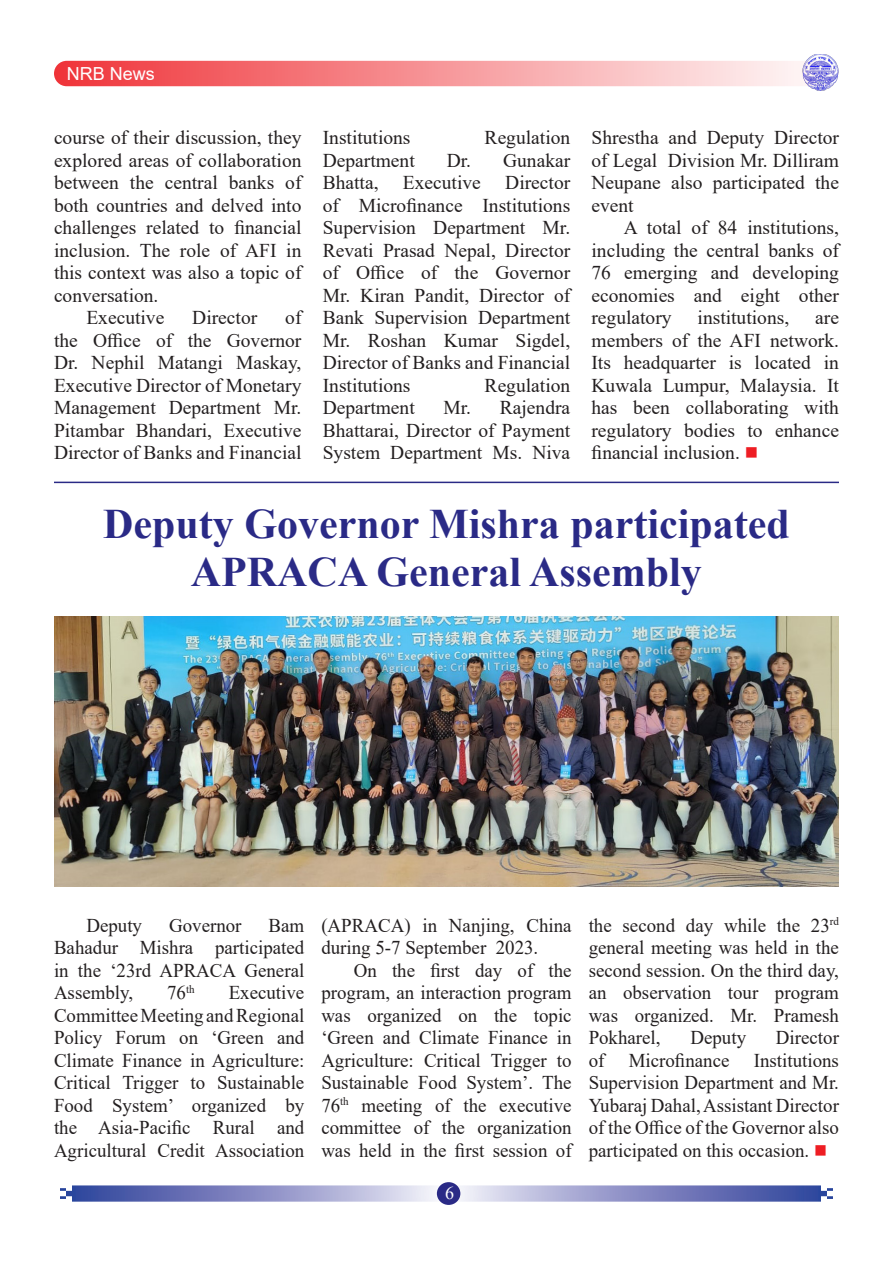
<style>
.page{position:relative;width:893px;height:1263px;background:#fff}
.page>*{position:absolute;margin:0;border:0;box-sizing:border-box;transform-origin:0 0}
.Heading{font:700 42px/48px "Times New Roman";color:#2a2a86;text-align:center}
.Body_Text{font:19.5px/22.5px "Times New Roman";color:#231f20;text-align:justify}
.t1{font:18px "Arial";color:#fff}
.t2{font:18px "Times New Roman";color:#fff}
.s1{color:#ee1d23}
</style>
<div class="page">
<img style="left:806px;top:54px;width:33px;height:36px">
<svg style="left:54px;top:61px;width:782px;height:25px;background:#f39499"></svg>
<svg style="left:60px;top:1185px;width:773px;height:17px;background:#9197c9"></svg>
<div style="left:437px;top:1182px;width:23px;height:23px;background:#2a2a86;border-radius:50%"></div>
<img style="left:54px;top:617px;width:785px;height:270px">
<hr style="left:54px;top:482px;width:785px;height:1px;background:#2a2a86">
<p class="t1" style="left:67px;top:62px;width:90px">NRB News</p>
<p class="Body_Text" style="left:54px;top:126px;width:249px">course of their discussion, they explored areas of collaboration between the central banks of both countries and delved into challenges related to financial inclusion. The role of AFI in this context was also a topic of conversation.</p>
<p class="Body_Text" style="left:86px;top:306px;width:79px">Executive</p>
<p class="Body_Text" style="left:192px;top:306px;width:66px">Director</p>
<p class="Body_Text" style="left:54px;top:306px;width:249px;text-indent:231px">of the Office of the Governor Dr. Nephil Matangi Maskay, Executive Director of Monetary Management Department Mr.<br>Pitambar Bhandari, Executive Director of Banks and Financial</p>
<p class="Body_Text" style="left:323px;top:126px;width:89px">Institutions</p>
<p class="Body_Text" style="left:485px;top:126px;width:87px">Regulation</p>
<p class="Body_Text" style="left:323px;top:148px;width:94px">Department</p>
<p class="Body_Text" style="left:447px;top:148px;width:125px">Dr. Gunakar</p>
<p class="Body_Text" style="left:323px;top:171px;width:57px">Bhatta,</p>
<p class="Body_Text" style="left:323px;top:171px;width:249px;text-indent:80px">Executive Director of Microfinance Institutions Supervision Department Mr.<br>Revati Prasad Nepal, Director of Office of the Governor Mr. Kiran Pandit, Director of Bank Supervision Department Mr. Roshan Kumar Sigdel, Director of Banks and Financial Institutions</p>
<p class="Body_Text" style="left:485px;top:373px;width:87px">Regulation</p>
<p class="Body_Text" style="left:323px;top:396px;width:249px;text-indent:121px">Mr. Rajendra Bhattarai, Director of Payment System Department Ms. Niva</p>
<p class="Body_Text" style="left:323px;top:396px;width:94px">Department</p>
<p class="Body_Text" style="left:591px;top:126px;width:249px">Shrestha and Deputy Director of Legal Division Mr. Dilliram Neupane also participated the event</p>
<p class="Body_Text" style="left:591px;top:216px;width:249px;text-indent:32px">A total of 84 institutions, including the central banks of 76 emerging and developing economies and eight other regulatory</p>
<p class="Body_Text" style="left:698px;top:306px;width:93px">institutions,</p>
<p class="Body_Text" style="left:591px;top:306px;width:249px;text-indent:224px">are members of the AFI network.<br>Its headquarter is located in Kuwala Lumpur, Malaysia. It has been collaborating with regulatory bodies to enhance financial inclusion. <span class="s1">■</span></p>
<p class="Heading" style="left:103px;top:498px;width:688px">Deputy Governor Mishra participated<br>APRACA General Assembly</p>
<p class="Body_Text" style="left:86px;top:913px;width:57px">Deputy</p>
<p class="Body_Text" style="left:169px;top:913px;width:74px">Governor</p>
<p class="Body_Text" style="left:54px;top:913px;width:252px;text-indent:215px">Bam Bahadur Mishra participated in the ‘23rd APRACA General Assembly,</p>
<p class="Body_Text" style="left:167px;top:981px;width:29px">76<sup>th</sup></p>
<p class="Body_Text" style="left:54px;top:981px;width:252px;text-indent:175px">Executive Committee Meeting and Regional Policy Forum on ‘Green and Climate Finance in Agriculture:<br>Critical Trigger to Sustainable Food System’ organized by the Asia-Pacific Rural and Agricultural Credit Association</p>
<p class="Body_Text" style="left:321px;top:913px;width:252px">(APRACA) in Nanjing, China during 5-7 September 2023.</p>
<p class="Body_Text" style="left:321px;top:958px;width:252px;text-indent:32px">On the first day of the program, an interaction program was organized on the topic ‘Green and Climate Finance in Agriculture: Critical Trigger to Sustainable Food System’. The 76<sup>th</sup> meeting of the executive committee of the organization was held in the first session of</p>
<p class="t2" style="left:445px;top:1180px;width:10px">6</p>
<p class="Body_Text" style="left:589px;top:913px;width:252px">the second day while the 23<sup>rd </sup>general meeting was held in the second session. On the third day, an observation tour program was organized. Mr. Pramesh Pokharel,</p>
<p class="Body_Text" style="left:589px;top:1026px;width:252px;text-indent:187px">Director of Microfinance Institutions Supervision Department and Mr.<br>Yubaraj Dahal, Assistant Director of the Office of the Governor also participated on this occasion. <span class="s1">■</span></p>
<p class="Body_Text" style="left:690px;top:1026px;width:57px">Deputy</p>
</div>
